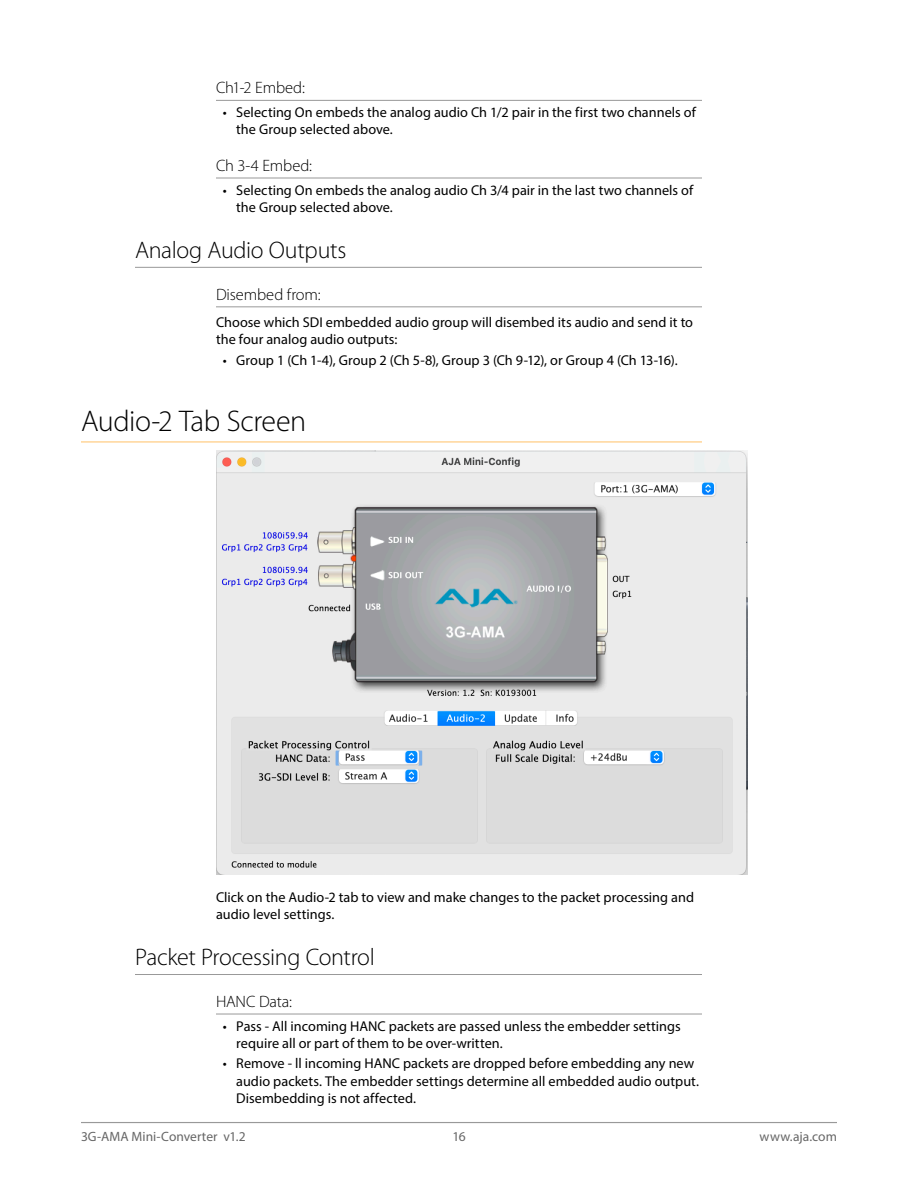
<style>
.page{position:relative;width:918px;height:1188px;background:#fff}
.page>*{position:absolute;margin:0;border:0;box-sizing:border-box;transform-origin:0 0}
._1Head{font:300 30px "Myriad Pro";letter-spacing:-.015em;color:#000}
._2Head{font:300 24px "Myriad Pro";letter-spacing:-.015em;color:#000}
._4Head{font:300 16.5px "Myriad Pro";letter-spacing:-.01em;color:#000}
.Body{font:14.25px/17.1px "Myriad Pro";letter-spacing:.005em;color:#000}
.t1{font:13.5px "Myriad Pro";color:#666}
</style>
<div class="page">
<hr style="left:81px;top:1122px;width:756px;height:1px;background:#999">
<hr style="left:216px;top:100px;width:486px;height:1px;background:#999">
<hr style="left:216px;top:178px;width:486px;height:1px;background:#999">
<hr style="left:135px;top:267px;width:567px;height:1px;background:#999">
<hr style="left:216px;top:307px;width:486px;height:1px;background:#999">
<hr style="left:81px;top:441px;width:621px;height:2px;background:#ffd699">
<hr style="left:135px;top:974px;width:567px;height:1px;background:#999">
<hr style="left:216px;top:1014px;width:486px;height:1px;background:#999">
<img style="left:216px;top:451px;width:532px;height:423px">
<p class="_4Head" style="left:216px;top:79px;width:90px">Ch1-2 Embed:</p>
<p class="Body" style="left:236px;top:104px;width:461px;text-indent:-14px">• Selecting On embeds the analog audio Ch 1/2 pair in the first two channels of the Group selected above.</p>
<p class="_4Head" style="left:216px;top:156px;width:98px">Ch 3-4 Embed:</p>
<p class="Body" style="left:236px;top:181px;width:458px;text-indent:-14px">• Selecting On embeds the analog audio Ch 3/4 pair in the last two channels of the Group selected above.</p>
<p class="_2Head" style="left:135px;top:236px;width:213px">Analog Audio Outputs</p>
<p class="_4Head" style="left:216px;top:285px;width:106px">Disembed from:</p>
<p class="Body" style="left:216px;top:314px;width:479px">Choose which SDI embedded audio group will disembed its audio and send it to the four analog audio outputs:</p>
<p class="Body" style="left:223px;top:351px;width:456px">• Group 1 (Ch 1-4), Group 2 (Ch 5-8), Group 3 (Ch 9-12), or Group 4 (Ch 13-16).</p>
<p class="_1Head" style="left:81px;top:405px;width:227px">Audio-2 Tab Screen</p>
<p class="Body" style="left:216px;top:888px;width:480px">Click on the Audio-2 tab to view and make changes to the packet processing and audio level settings.</p>
<p class="_2Head" style="left:135px;top:944px;width:241px">Packet Processing Control</p>
<p class="_4Head" style="left:216px;top:992px;width:77px">HANC Data:</p>
<p class="Body" style="left:236px;top:1017px;width:446px;text-indent:-14px">• Pass - All incoming HANC packets are passed unless the embedder settings require all or part of them to be over-written.</p>
<p class="Body" style="left:236px;top:1055px;width:464px;text-indent:-14px">• Remove - ll incoming HANC packets are dropped before embedding any new audio packets. The embedder settings determine all embedded audio output.<br>Disembedding is not affected.</p>
<p class="t1" style="left:81px;top:1128px;width:166px">3G-AMA Mini-Converter v1.2</p>
<p class="t1" style="left:452px;top:1128px;width:15px">16</p>
<p class="t1" style="left:760px;top:1128px;width:79px">www.aja.com</p>
</div>
